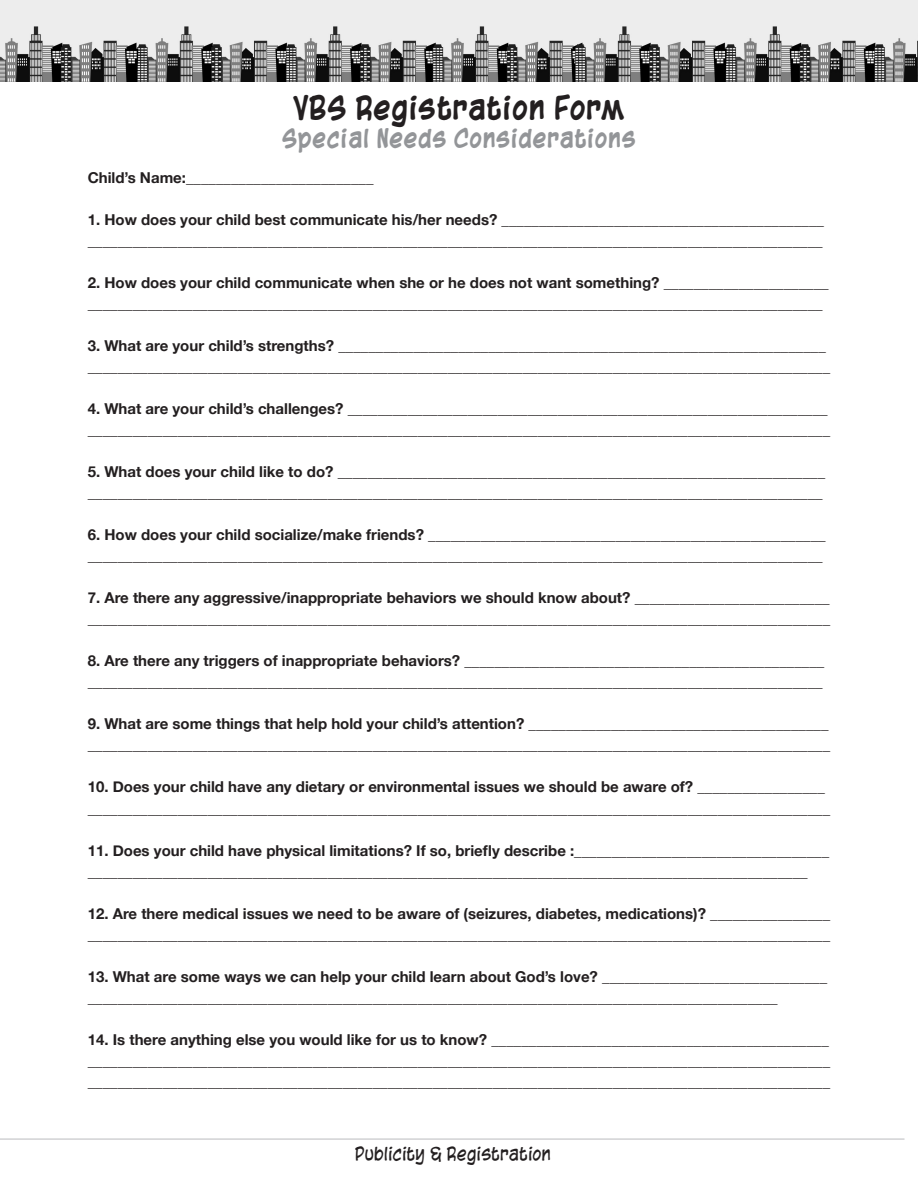
<style>
.page{position:relative;width:918px;height:1202px;background:#fff}
.page>*{position:absolute;margin:0;border:0;box-sizing:border-box;transform-origin:0 0}
.HC_Title_Headline{font:700 30px "Blambot Casual";color:#231f20}
.HC_Title_Headline-2{font:700 24px "Blambot Casual";color:#939598}
.Footer_Book_Theme_an{font:18px "Blambot Casual";color:#231f20}
.HC_Sidebar_Body_Text{font:700 15px/21px "Helvetica Neue";color:#231f20}
</style>
<div class="page">
<hr style="left:0;top:1138px;width:905px;height:1px;background:#d1d2d4">
<img style="left:0;top:0;width:918px;height:82px">
<p class="HC_Title_Headline" style="left:293px;top:89px;width:333px">VBS Registration Form</p>
<p class="HC_Title_Headline-2" style="left:282px;top:124px;width:356px">Special Needs Considerations</p>
<p class="HC_Sidebar_Body_Text" style="left:88px;top:168px;width:287px">Child’s Name:_________________________</p>
<p class="HC_Sidebar_Body_Text" style="left:88px;top:210px;width:738px">1. How does your child best communicate his/her needs? ___________________________________________ __________________________________________________________________________________________________</p>
<p class="HC_Sidebar_Body_Text" style="left:88px;top:273px;width:743px">2. How does your child communicate when she or he does not want something? ______________________ __________________________________________________________________________________________________</p>
<p class="HC_Sidebar_Body_Text" style="left:88px;top:336px;width:744px">3. What are your child’s strengths? _________________________________________________________________ ___________________________________________________________________________________________________</p>
<p class="HC_Sidebar_Body_Text" style="left:88px;top:399px;width:744px">4. What are your child’s challenges? ________________________________________________________________ ___________________________________________________________________________________________________</p>
<p class="HC_Sidebar_Body_Text" style="left:88px;top:462px;width:739px">5. What does your child like to do? _________________________________________________________________ __________________________________________________________________________________________________</p>
<p class="HC_Sidebar_Body_Text" style="left:88px;top:525px;width:739px">6. How does your child socialize/make friends? _____________________________________________________ __________________________________________________________________________________________________</p>
<p class="HC_Sidebar_Body_Text" style="left:88px;top:588px;width:744px">7. Are there any aggressive/inappropriate behaviors we should know about? __________________________ ___________________________________________________________________________________________________</p>
<p class="HC_Sidebar_Body_Text" style="left:88px;top:651px;width:738px">8. Are there any triggers of inappropriate behaviors? ________________________________________________ __________________________________________________________________________________________________</p>
<p class="HC_Sidebar_Body_Text" style="left:88px;top:714px;width:744px">9. What are some things that help hold your child’s attention? ________________________________________ ___________________________________________________________________________________________________</p>
<p class="HC_Sidebar_Body_Text" style="left:88px;top:777px;width:744px">10. Does your child have any dietary or environmental issues we should be aware of? _________________ ___________________________________________________________________________________________________</p>
<p class="HC_Sidebar_Body_Text" style="left:88px;top:840px;width:743px">11. Does your child have physical limitations? If so, briefly describe :__________________________________ ________________________________________________________________________________________________</p>
<p class="HC_Sidebar_Body_Text" style="left:88px;top:903px;width:744px">12. Are there medical issues we need to be aware of (seizures, diabetes, medications)? ________________ ___________________________________________________________________________________________________</p>
<p class="HC_Sidebar_Body_Text" style="left:88px;top:966px;width:741px">13. What are some ways we can help your child learn about God’s love? ______________________________ ____________________________________________________________________________________________</p>
<p class="HC_Sidebar_Body_Text" style="left:88px;top:1029px;width:744px">14. Is there anything else you would like for us to know? _____________________________________________ ___________________________________________________________________________________________________</p>
<p class="HC_Sidebar_Body_Text" style="left:88px;top:1071px;width:744px">___________________________________________________________________________________________________</p>
<p class="Footer_Book_Theme_an" style="left:355px;top:1143px;width:198px">Publicity &amp; Registration</p>
</div>
